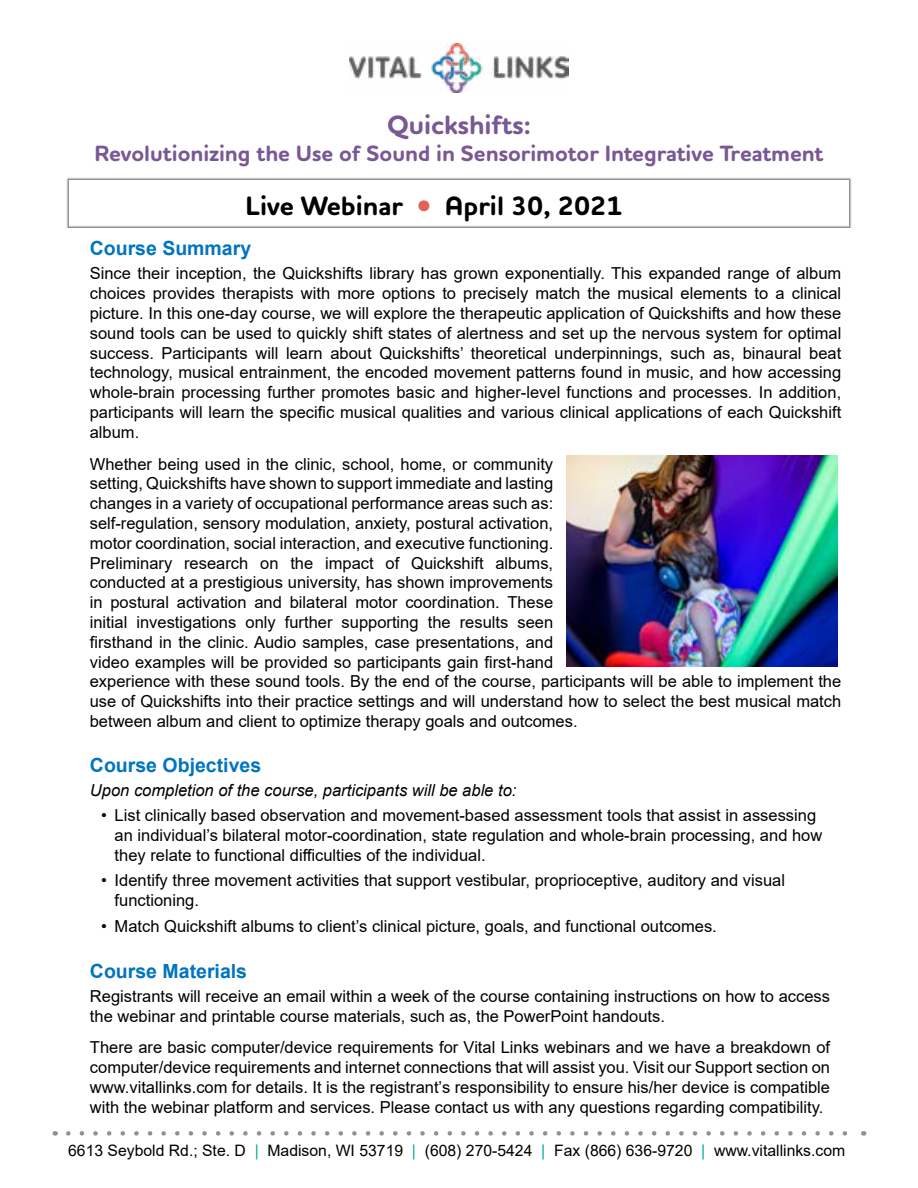
<style>
.page{position:relative;width:918px;height:1188px;background:#fff}
.page>*{position:absolute;margin:0;border:0;box-sizing:border-box;transform-origin:0 0}
.t1{font:700 27px "Houschka Rounded";color:#000}
.t2{font:700 27px "Houschka Rounded";color:#795895}
.t3{font:700 22.5px "Houschka Rounded";color:#795895}
.t4{font:700 19.5px "Arial";color:#0075bf}
.t5{font:16.5px/19.8px "Arial";color:#000}
.t6{font:italic 16.5px "Arial";color:#000}
.t7{font:15.75px "Arial";color:#000}
.s1{color:#e26055}
.s2{color:#00a895}
</style>
<div class="page">
<svg style="left:68px;top:1131px;width:780px;height:5px"></svg>
<img style="left:567px;top:455px;width:271px;height:211px">
<img style="left:349px;top:43px;width:220px;height:49px">
<svg style="left:66px;top:177px;width:786px;height:52px"></svg>
<div style="left:69px;top:180px;width:780px;height:46px;border:1px solid #fff"></div>
<h1 class="t2" style="left:387px;top:107px;width:145px">Quickshifts:</h1>
<h2 class="t3" style="left:95px;top:138px;width:730px">Revolutionizing the Use of Sound in Sensorimotor Integrative Treatment</h2>
<h1 class="t1" style="left:245px;top:188px;width:379px">Live Webinar <span class="s1">•</span> April 30, 2021</h1>
<p class="t4" style="left:90px;top:235px;width:163px">Course Summary</p>
<p class="t5" style="left:90px;top:264px;width:753px;text-align:justify">Since their inception, the Quickshifts library has grown exponentially. This expanded range of album choices provides therapists with more options to precisely match the musical elements to a clinical picture. In this one-day course, we will explore the therapeutic application of Quickshifts and how these sound tools can be used to quickly shift states of alertness and set up the nervous system for optimal success. Participants will learn about Quickshifts’ theoretical underpinnings, such as, binaural beat technology, musical entrainment, the encoded movement patterns found in music, and how accessing whole-brain processing further promotes basic and higher-level functions and processes. In addition, participants will learn the specific musical qualities and various clinical applications of each Quickshift album.</p>
<p class="t5" style="left:90px;top:454px;width:753px">Whether being used in the clinic, school, home, or community<br>setting, Quickshifts have shown to support immediate and lasting<br>changes in a variety of occupational performance areas such as:<br>self-regulation, sensory modulation, anxiety, postural activation,<br>motor coordination, social interaction, and executive functioning.<br>Preliminary research on the impact of Quickshift albums,<br>conducted at a prestigious university, has shown improvements<br>in postural activation and bilateral motor coordination. These<br>initial investigations only further supporting the results seen<br>firsthand in the clinic. Audio samples, case presentations, and<br>video examples will be provided so participants gain first-hand<br>experience with these sound tools. By the end of the course, participants will be able to implement the use of Quickshifts into their practice settings and will understand how to select the best musical match between album and client to optimize therapy goals and outcomes.</p>
<p class="t4" style="left:90px;top:751px;width:173px">Course Objectives</p>
<p class="t6" style="left:90px;top:779px;width:428px">Upon completion of the course, participants will be able to:</p>
<p class="t5" style="left:115px;top:805px;width:709px;text-indent:-13px">• List clinically based observation and movement-based assessment tools that assist in assessing an individual’s bilateral motor-coordination, state regulation and whole-brain processing, and how they relate to functional difficulties of the individual.</p>
<p class="t5" style="left:115px;top:870px;width:672px;text-indent:-13px">• Identify three movement activities that support vestibular, proprioceptive, auditory and visual functioning.</p>
<p class="t5" style="left:101px;top:916px;width:617px">• Match Quickshift albums to client’s clinical picture, goals, and functional outcomes.</p>
<p class="t4" style="left:90px;top:957px;width:159px">Course Materials</p>
<p class="t5" style="left:90px;top:986px;width:742px">Registrants will receive an email within a week of the course containing instructions on how to access the webinar and printable course materials, such as, the PowerPoint handouts.</p>
<p class="t5" style="left:90px;top:1038px;width:742px;text-align:justify">There are basic computer/device requirements for Vital Links webinars and we have a breakdown of computer/device requirements and internet connections that will assist you. Visit our Support section on www.vitallinks.com for details. It is the registrant’s responsibility to ensure his/her device is compatible with the webinar platform and services. Please contact us with any questions regarding compatibility.</p>
<p class="t7" style="left:68px;top:1140px;width:779px">6613 Seybold Rd.; Ste. D <span class="s2">|</span> Madison, WI 53719 <span class="s2">|</span> (608) 270-5424 <span class="s2">|</span> Fax (866) 636-9720 <span class="s2">|</span> www.vitallinks.com</p>
</div>
